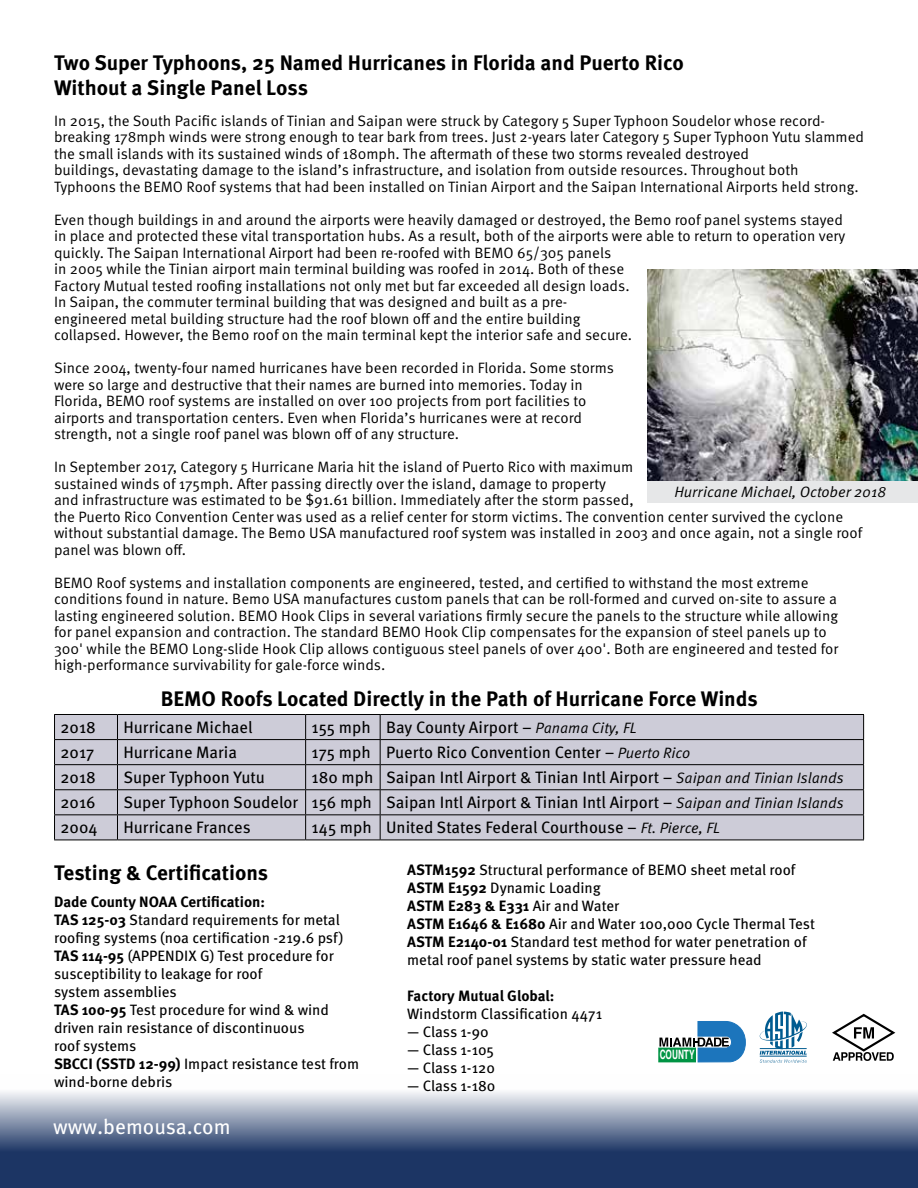
<style>
.page{position:relative;width:918px;height:1188px;background:#fff}
.page>*{position:absolute;margin:0;border:0;box-sizing:border-box;transform-origin:0 0}
.t1{font:700 21px/25.2px "Meta OT";color:#000}
.t2{font:21px "Meta OT";color:#fff}
.t3{font:16.5px "Meta OT";color:#000}
.t4{font:15px/16.5px "Meta OT Norm";color:#000}
.t5{font:15px/18px "Meta OT";color:#000}
.t6{font:15px "Meta OT Norm Ita";color:#000}
.t7{font:700 15px "Meta OT";letter-spacing:-.005em;color:#000}
.t8{font:700 12.9px "Helvetica";color:#fff;scale:.64 1}
.s1{font-family:"Meta OT Norm Ita";font-size:15px}
.s2{font-weight:700}
</style>
<div class="page">
<svg style="left:0;top:1092px;width:918px;height:96px;background:#5f7091"></svg>
<svg style="left:759px;top:1012px;width:48px;height:51px"></svg>
<svg style="left:832px;top:1013px;width:64px;height:48px"></svg>
<img style="left:648px;top:270px;width:270px;height:211px">
<div style="left:648px;top:481px;width:270px;height:22px;background:#e6e7e8"></div>
<svg style="left:659px;top:1021px;width:87px;height:41px"></svg>
<div style="left:659px;top:1048px;width:37px;height:14px;background:#009444"></div>
<div style="left:55px;top:715px;width:808px;height:125px;background:#cdccd8"></div>
<hr style="left:54px;top:714px;width:63px;height:1px;background:#000">
<hr style="left:117px;top:714px;width:189px;height:1px;background:#000">
<hr style="left:306px;top:714px;width:74px;height:1px;background:#000">
<hr style="left:380px;top:714px;width:484px;height:1px;background:#000">
<hr style="left:54px;top:739px;width:63px;height:1px;background:#000">
<hr style="left:117px;top:739px;width:189px;height:1px;background:#000">
<hr style="left:306px;top:739px;width:74px;height:1px;background:#000">
<hr style="left:380px;top:739px;width:484px;height:1px;background:#000">
<hr style="left:54px;top:764px;width:63px;height:1px;background:#000">
<hr style="left:117px;top:764px;width:189px;height:1px;background:#000">
<hr style="left:306px;top:764px;width:74px;height:1px;background:#000">
<hr style="left:380px;top:764px;width:484px;height:1px;background:#000">
<hr style="left:54px;top:789px;width:63px;height:1px;background:#000">
<hr style="left:117px;top:789px;width:189px;height:1px;background:#000">
<hr style="left:306px;top:789px;width:74px;height:1px;background:#000">
<hr style="left:380px;top:789px;width:484px;height:1px;background:#000">
<hr style="left:54px;top:814px;width:63px;height:1px;background:#000">
<svg style="left:54px;top:715px;width:1px;height:125px"></svg>
<hr style="left:117px;top:814px;width:189px;height:1px;background:#000">
<svg style="left:117px;top:715px;width:1px;height:125px"></svg>
<hr style="left:306px;top:814px;width:74px;height:1px;background:#000">
<svg style="left:305px;top:715px;width:1px;height:125px"></svg>
<hr style="left:380px;top:814px;width:484px;height:1px;background:#000">
<svg style="left:380px;top:715px;width:1px;height:125px"></svg>
<svg style="left:863px;top:715px;width:1px;height:125px"></svg>
<hr style="left:54px;top:840px;width:63px;height:1px;background:#000">
<hr style="left:117px;top:840px;width:189px;height:1px;background:#000">
<hr style="left:306px;top:840px;width:74px;height:1px;background:#000">
<hr style="left:380px;top:840px;width:484px;height:1px;background:#000">
<h1 class="t1" style="left:54px;top:50px;width:631px">Two Super Typhoons, 25 Named Hurricanes in Florida and Puerto Rico<br>Without a Single Panel Loss</h1>
<p class="t4" style="left:54px;top:113px;width:812px">In 2015, the South Pacific islands of Tinian and Saipan were struck by Category 5 Super Typhoon Soudelor whose record&shy;breaking 178mph winds were strong enough to tear bark from trees. Just 2-years later Category 5 Super Typhoon Yutu slammed the small islands with its sustained winds of 180mph. The aftermath of these two storms revealed destroyed<br>buildings, devastating damage to the island’s infrastructure, and isolation from outside resources. Throughout both Typhoons the BEMO Roof systems that had been installed on Tinian Airport and the Saipan International Airports held strong.</p>
<p class="t4" style="left:54px;top:212px;width:793px">Even though buildings in and around the airports were heavily damaged or destroyed, the Bemo roof panel systems stayed in place and protected these vital transportation hubs. As a result, both of the airports were able to return to operation very quickly. The Saipan International Airport had been re-roofed with BEMO 65/305 panels<br>in 2005 while the Tinian airport main terminal building was roofed in 2014. Both of these<br>Factory Mutual tested roofing installations not only met but far exceeded all design loads.<br>In Saipan, the commuter terminal building that was designed and built as a pre-<br>engineered metal building structure had the roof blown off and the entire building<br>collapsed. However, the Bemo roof on the main terminal kept the interior safe and secure.</p>
<p class="t4" style="left:54px;top:360px;width:562px">Since 2004, twenty-four named hurricanes have been recorded in Florida. Some storms were so large and destructive that their names are burned into memories. Today in Florida, BEMO roof systems are installed on over 100 projects from port facilities to airports and transportation centers. Even when Florida’s hurricanes were at record strength, not a single roof panel was blown off of any structure.</p>
<p class="t4" style="left:54px;top:459px;width:810px">In September 2017, Category 5 Hurricane Maria hit the island of Puerto Rico with maximum<br>sustained winds of 175mph. After passing directly over the island, damage to property<br>and infrastructure was estimated to be $91.61 billion. Immediately after the storm passed,<br>the Puerto Rico Convention Center was used as a relief center for storm victims. The convention center survived the cyclone without substantial damage. The Bemo USA manufactured roof system was installed in 2003 and once again, not a single roof panel was blown off.</p>
<p class="t4" style="left:54px;top:575px;width:786px">BEMO Roof systems and installation components are engineered, tested, and certified to withstand the most extreme conditions found in nature. Bemo USA manufactures custom panels that can be roll-formed and curved on-site to assure a lasting engineered solution. BEMO Hook Clips in several variations firmly secure the panels to the structure while allowing for panel expansion and contraction. The standard BEMO Hook Clip compensates for the expansion of steel panels up to 300' while the BEMO Long-slide Hook Clip allows contiguous steel panels of over 400'. Both are engineered and tested for high-performance survivability for gale-force winds.</p>
<p class="t6" style="left:674px;top:483px;width:213px">Hurricane Michael, October 2018</p>
<h1 class="t1" style="left:161px;top:686px;width:599px">BEMO Roofs Located Directly in the Path of Hurricane Force Winds</h1>
<p class="t3" style="left:61px;top:717px;width:37px">2018</p>
<p class="t3" style="left:123px;top:717px;width:131px">Hurricane Michael</p>
<p class="t3" style="left:312px;top:717px;width:327px">155 mph Bay County Airport – <span class="s1">Panama City, FL</span></p>
<p class="t3" style="left:61px;top:742px;width:35px">2017</p>
<p class="t3" style="left:123px;top:742px;width:115px">Hurricane Maria</p>
<p class="t3" style="left:312px;top:742px;width:380px">175 mph Puerto Rico Convention Center – <span class="s1">Puerto Rico</span></p>
<p class="t3" style="left:61px;top:767px;width:37px">2018</p>
<p class="t3" style="left:123px;top:767px;width:143px">Super Typhoon Yutu</p>
<p class="t3" style="left:312px;top:767px;width:534px">180 mph Saipan Intl Airport &amp; Tinian Intl Airport – <span class="s1">Saipan and Tinian Islands</span></p>
<p class="t3" style="left:61px;top:792px;width:37px">2016</p>
<p class="t3" style="left:123px;top:792px;width:722px">Super Typhoon Soudelor 156 mph Saipan Intl Airport &amp; Tinian Intl Airport – <span class="s1">Saipan and Tinian Islands</span></p>
<p class="t3" style="left:61px;top:818px;width:39px">2004</p>
<p class="t3" style="left:123px;top:818px;width:129px">Hurricane Frances</p>
<p class="t3" style="left:312px;top:818px;width:410px">145 mph United States Federal Courthouse – <span class="s1">Ft. Pierce, FL</span></p>
<h1 class="t1" style="left:54px;top:860px;width:216px">Testing &amp; Certifications</h1>
<p class="t5" style="left:54px;top:893px;width:307px"><span class="s2">Dade County NOAA Certification:<br>TAS 125-03</span> Standard requirements for metal roofing systems (noa certification -219.6 psf)<br><span class="s2">TAS 114-95</span> (APPENDIX G) Test procedure for susceptibility to leakage for roof<br>system assemblies<br><span class="s2">TAS 100-95</span> Test procedure for wind &amp; wind driven rain resistance of discontinuous<br>roof systems<br><span class="s2">SBCCI (SSTD 12-99)</span> Impact resistance test from wind-borne debris</p>
<h1 class="t2" style="left:53px;top:1114px;width:179px">www.bemousa.com</h1>
<p class="t5" style="left:407px;top:861px;width:409px"><span class="s2">ASTM1592</span> Structural performance of BEMO sheet metal roof <span class="s2">ASTM E1592</span> Dynamic Loading<br><span class="s2">ASTM E283 &amp; E331</span> Air and Water<br><span class="s2">ASTM E1646 &amp; E1680</span> Air and Water 100,000 Cycle Thermal Test <span class="s2">ASTM E2140-01</span> Standard test method for water penetration of metal roof panel systems by static water pressure head</p>
<p class="t7" style="left:407px;top:986px;width:149px">Factory Mutual Global:</p>
<p class="t5" style="left:407px;top:1005px;width:197px">Windstorm Classification 4471</p>
<p class="t5" style="left:407px;top:1023px;width:83px">— Class 1-90</p>
<p class="t5" style="left:407px;top:1041px;width:88px">— Class 1-105</p>
<p class="t5" style="left:407px;top:1059px;width:89px">— Class 1-120</p>
<p class="t5" style="left:407px;top:1077px;width:90px">— Class 1-180</p>
<p class="t8" style="left:660px;top:1044px;width:56px">COUNTY</p>
</div>
